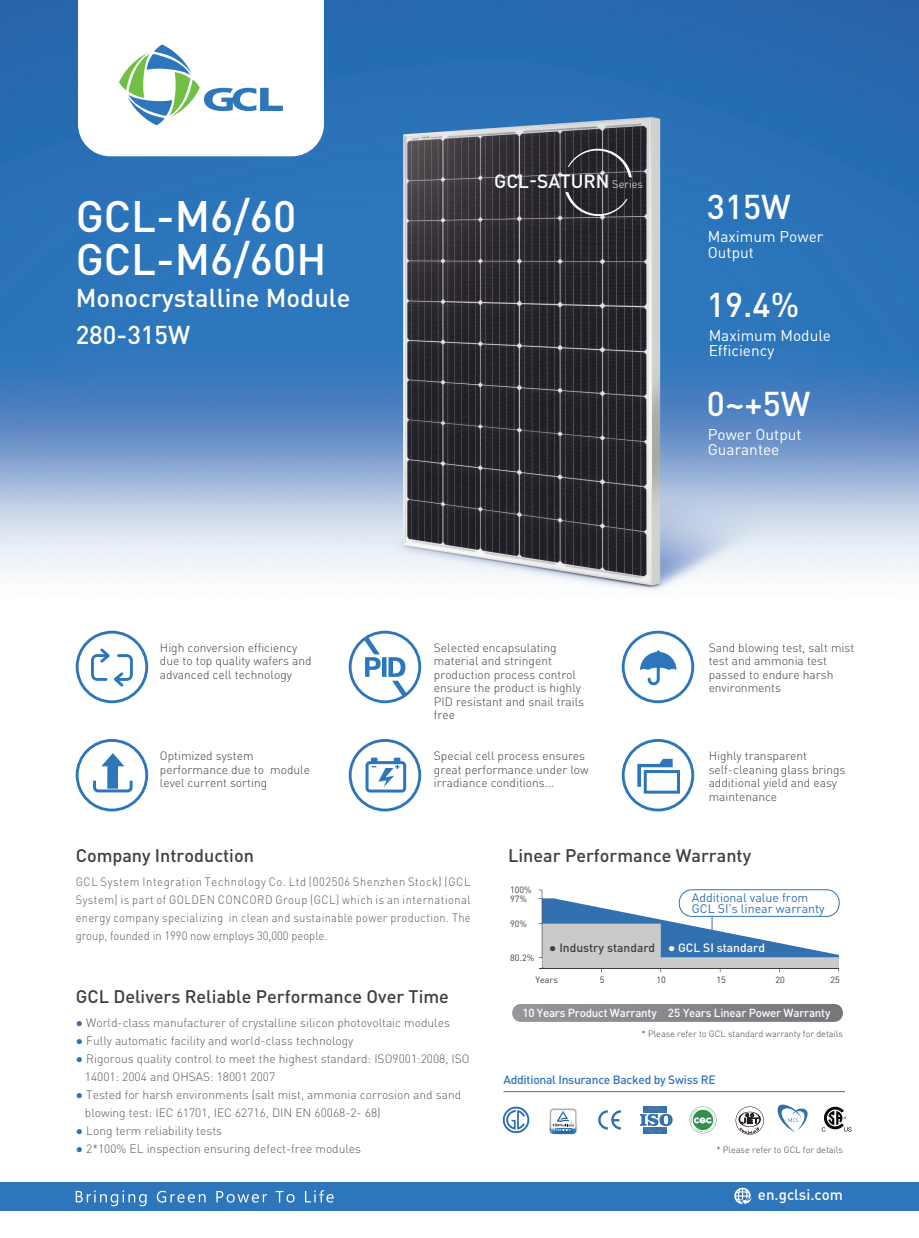
<style>
.page{position:relative;width:919px;height:1238px;background:#fff}
.page>*{position:absolute;margin:0;border:0;box-sizing:border-box;transform-origin:0 0}
.t1{font:500 43.5px "DIN Pro";color:#fff}
.t2{font:500 34.05px "DIN Pro";color:#fff}
.t3{font:500 25.5px "DIN Pro";color:#fff}
.t4{font:500 18.9px "DIN Pro";color:#fff}
.t5{font:500 18px "DIN Pro";color:#3e3e3f}
.t6{font:15.45px/15.5px "DIN Pro";color:#fff}
.t7{font:500 15px "DIN Pro";color:#fff}
.t8{font:12.3px/10.5px "DIN Pro";color:#3271af}
.t9{font:300 12px/13.5px "DIN Pro";color:#3e3e3f}
.t10{font:300 12px/18px "DIN Pro";color:#57585a}
.t11{font:300 12px/18px "DIN Pro";color:#57585a;text-align:justify;scale:.93 1}
.t12{font:500 12px "DIN Pro";letter-spacing:-.02em;color:#2e76bc}
.t13{font:500 12px "DIN Pro";color:#3e3e3f}
.t14{font:500 11.55px "DIN Pro";letter-spacing:-.02em;color:#fff}
.t15{font:300 9px "DIN Pro";color:#3e3e3f}
.t16{font:9px/9.1px "DIN Pro";color:#3e3e3f}
.s1{font-weight:300;font-size:11.1px}
.s2{font-family:"Arial";font-weight:400;color:#3271af}
.s3{font-family:"Arial";font-weight:400}
.s4{font-family:"Arial";font-weight:400;color:#fff}
.s5{color:#fff}
</style>
<div class="page">
<img style="left:0;top:0;width:918px;height:671px">
<svg style="left:567px;top:147px;width:64px;height:30px;background:#413e45"></svg>
<svg style="left:565px;top:192px;width:62px;height:26px;background:#434147"></svg>
<div style="left:0;top:1181px;width:918px;height:29px;background:#2e76bc"></div>
<svg style="left:78px;top:0;width:246px;height:156px"></svg>
<svg style="left:734px;top:1187px;width:17px;height:17px"></svg>
<svg style="left:76px;top:1190px;width:70px;height:16px"></svg>
<svg style="left:157px;top:1190px;width:48px;height:12px"></svg>
<svg style="left:216px;top:1190px;width:51px;height:12px"></svg>
<svg style="left:275px;top:1190px;width:19px;height:12px"></svg>
<svg style="left:305px;top:1190px;width:28px;height:12px"></svg>
<svg style="left:621px;top:630px;width:73px;height:73px"></svg>
<svg style="left:76px;top:739px;width:72px;height:72px"></svg>
<svg style="left:348px;top:739px;width:73px;height:72px"></svg>
<svg style="left:76px;top:630px;width:72px;height:73px"></svg>
<svg style="left:621px;top:739px;width:73px;height:72px"></svg>
<svg style="left:348px;top:630px;width:73px;height:73px"></svg>
<svg style="left:512px;top:1004px;width:330px;height:17px;background:#85878a"></svg>
<hr style="left:541px;top:889px;width:1px;height:68px;background:#3e3e3f">
<div style="left:678px;top:889px;width:161px;height:27px;border:1px solid #3271af;border-radius:13px"></div>
<svg style="left:538px;top:898px;width:301px;height:74px"></svg>
<svg style="left:640px;top:1106px;width:32px;height:28px"></svg>
<svg style="left:502px;top:1106px;width:27px;height:27px"></svg>
<svg style="left:598px;top:1110px;width:23px;height:19px"></svg>
<svg style="left:689px;top:1106px;width:27px;height:26px"></svg>
<svg style="left:690px;top:1108px;width:25px;height:24px"></svg>
<svg style="left:777px;top:1104px;width:30px;height:27px"></svg>
<svg style="left:735px;top:1106px;width:28px;height:28px"></svg>
<svg style="left:821px;top:1106px;width:30px;height:25px"></svg>
<hr style="left:503px;top:1091px;width:342px;height:1px;background:#2e76bc">
<svg style="left:549px;top:1108px;width:28px;height:26px"></svg>
<h3 class="t4" style="left:494px;top:168px;width:150px">GCL-SATURN <span class="s1">Series</span></h3>
<h1 class="t1" style="left:76px;top:187px;width:222px">GCL-M6/60</h1>
<h2 class="t2" style="left:706px;top:183px;width:85px">315W</h2>
<h1 class="t1" style="left:76px;top:230px;width:252px">GCL-M6/60H</h1>
<p class="t6" style="left:707px;top:228px;width:117px">Maximum Power<br>Output</p>
<h3 class="t3" style="left:76px;top:281px;width:276px">Monocrystalline Module</h3>
<h2 class="t2" style="left:706px;top:282px;width:94px">19.4%</h2>
<h3 class="t3" style="left:76px;top:317px;width:116px">280-315W</h3>
<p class="t6" style="left:708px;top:327px;width:124px">Maximum Module<br>Efficiency</p>
<h2 class="t2" style="left:706px;top:380px;width:105px">0~+5W</h2>
<p class="t6" style="left:707px;top:425px;width:95px">Power Output<br>Guarantee</p>
<p class="t9" style="left:160px;top:640px;width:153px">High conversion efficiency due to top quality wafers and advanced cell technology</p>
<p class="t9" style="left:434px;top:640px;width:152px">Selected encapsulating material and stringent production process control ensure the product is highly<br>PID resistant and snail trails free</p>
<p class="t9" style="left:708px;top:640px;width:147px">Sand blowing test, salt mist test and ammonia test passed to endure harsh environments</p>
<p class="t9" style="left:160px;top:748px;width:151px">Optimized system performance due to module level current sorting</p>
<p class="t9" style="left:434px;top:748px;width:156px">Special cell process ensures great performance under low irradiance conditions...</p>
<p class="t9" style="left:708px;top:748px;width:138px">Highly transparent self-cleaning glass brings additional yield and easy maintenance</p>
<h3 class="t5" style="left:76px;top:843px;width:180px">Company Introduction</h3>
<p class="t11" style="left:76px;top:872px;width:426px">GCL System Integration Technology Co. Ltd (002506 Shenzhen Stock) (GCL System) is part of GOLDEN CONCORD Group (GCL) which is an international energy company specializing in clean and sustainable power production. The group, founded in 1990 now employs 30,000 people.</p>
<h3 class="t5" style="left:76px;top:984px;width:375px">GCL Delivers Reliable Performance Over Time</h3>
<p class="t10" style="left:76px;top:1012px;width:376px"><span class="s2">●</span> World-class manufacturer of crystalline silicon photovoltaic modules</p>
<p class="t10" style="left:76px;top:1030px;width:279px"><span class="s2">●</span> Fully automatic facility and world-class technology</p>
<p class="t10" style="left:85px;top:1048px;width:386px;text-indent:-9px"><span class="s2">●</span> Rigorous quality control to meet the highest standard: ISO9001:2008, ISO<br>14001: 2004 and OHSAS: 18001 2007</p>
<p class="t10" style="left:85px;top:1084px;width:378px;text-indent:-9px"><span class="s2">●</span> Tested for harsh environments (salt mist, ammonia corrosion and sand blowing test: IEC 61701, IEC 62716, DIN EN 60068-2- 68)</p>
<p class="t10" style="left:76px;top:1120px;width:148px"><span class="s2">●</span> Long term reliability tests</p>
<p class="t10" style="left:76px;top:1138px;width:287px"><span class="s2">●</span> 2*100% EL inspection ensuring defect-free modules</p>
<h3 class="t5" style="left:508px;top:843px;width:244px">Linear Performance Warranty</h3>
<p class="t16" style="left:510px;top:884px;width:23px">100%<br>97%</p>
<p class="t16" style="left:510px;top:918px;width:18px">90%</p>
<p class="t16" style="left:510px;top:952px;width:26px">80.2%</p>
<p class="t8" style="left:691px;top:892px;width:134px">Additional value from<br>GCL SI’s linear warranty</p>
<p class="t13" style="left:549px;top:939px;width:217px"><span class="s3">●</span> Industry standard <span class="s4">●</span> <span class="s5">GCL SI standard</span></p>
<p class="t16" style="left:535px;top:974px;width:24px">Years</p>
<p class="t16" style="left:600px;top:974px;width:6px">5</p>
<p class="t16" style="left:656px;top:974px;width:11px">10</p>
<p class="t16" style="left:716px;top:974px;width:11px">15</p>
<p class="t16" style="left:775px;top:974px;width:11px">20</p>
<p class="t16" style="left:830px;top:974px;width:11px">25</p>
<p class="t14" style="left:522px;top:1004px;width:309px">10 Years Product Warranty 25 Years Linear Power Warranty</p>
<p class="t15" style="left:641px;top:1027px;width:203px">* Please refer to GCL standard warranty for details</p>
<p class="t12" style="left:503px;top:1071px;width:214px">Additional Insurance Backed by Swiss RE</p>
<p class="t15" style="left:716px;top:1143px;width:128px">* Please refer to GCL for details</p>
<p class="t7" style="left:758px;top:1184px;width:87px">en.gclsi.com</p>
</div>
